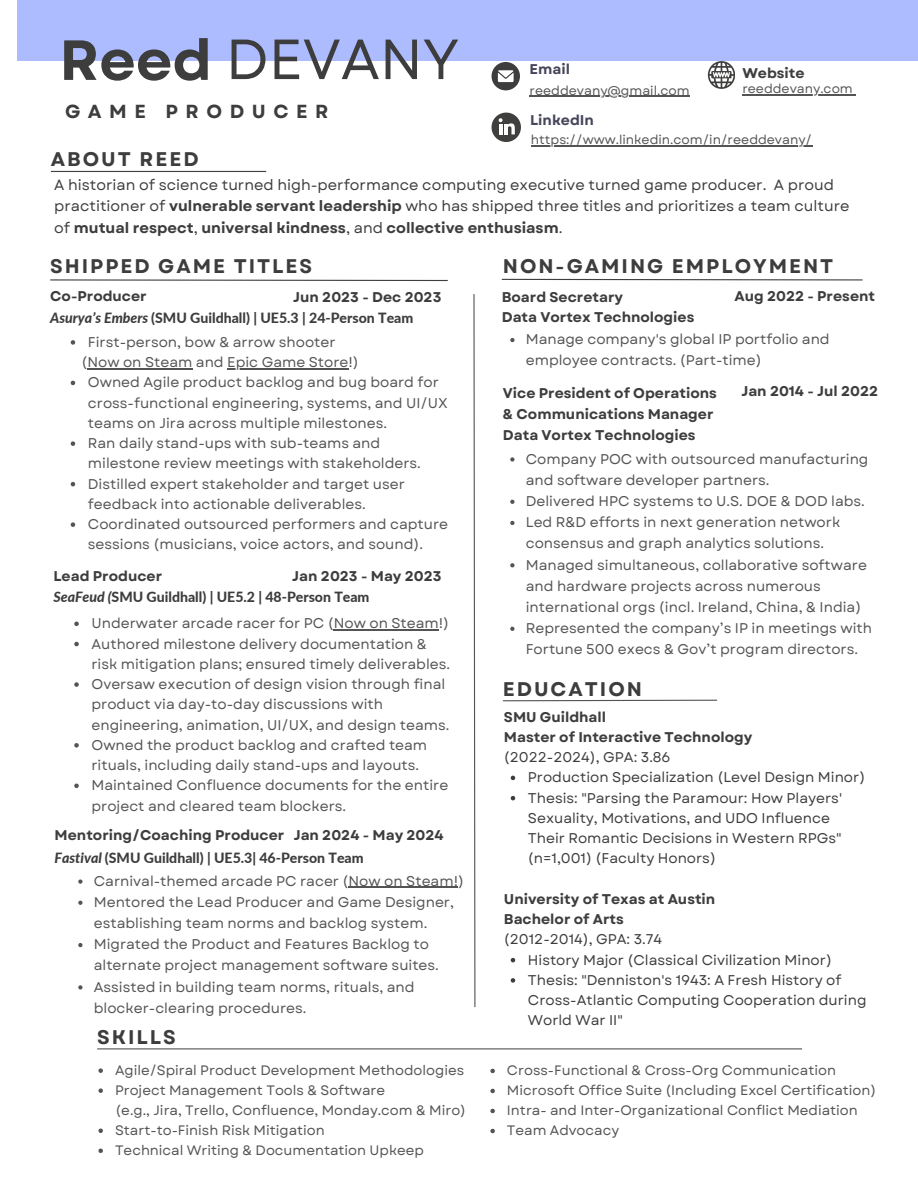
<style>
.page{position:relative;width:918px;height:1188px;background:#fff}
.page>*{position:absolute;margin:0;border:0;box-sizing:border-box;transform-origin:0 0}
.t1{font:56.4px "Garet";color:#3d3d3d}
.t2{font:700 19.8px "Garet";letter-spacing:.1em;color:#3d3d3d}
.t3{font:700 18.9px "Garet";letter-spacing:.4em;color:#3d3d3d}
.t4{font:14.85px/21.3px "Garet";color:#3d3d3d}
.t5{font:14.1px/20.2px "Garet";color:#545454}
.t6{font:700 14.1px/20.2px "Garet";color:#3d3d3d}
.t7{font:14.1px/20.2px "Garet";color:#3d3d3d}
.t8{font:800 14.1px "Lato";color:#3d3d3d}
.t9{font:700 14.1px "Garet";color:#46465b}
.t10{font:13.65px "Garet";color:#545454}
.t11{font:12.75px "Garet";color:#545454}
.s1{font-weight:700}
.s2{font-style:italic}
.s3{font-weight:400}
</style>
<div class="page">
<div style="left:17px;top:0;width:901px;height:60px;background:#acbcff"></div>
<svg style="left:473px;top:294px;width:3px;height:714px"></svg>
<div style="left:492px;top:62px;width:28px;height:28px;background:#3d3d3d;border-radius:50%"></div>
<svg style="left:498px;top:70px;width:16px;height:12px"></svg>
<hr style="left:530px;top:96px;width:160px;height:1px;background:#545454">
<svg style="left:492px;top:113px;width:29px;height:29px"></svg>
<hr style="left:51px;top:171px;width:215px;height:1px;background:#3f3f3e">
<svg style="left:708px;top:61px;width:27px;height:28px"></svg>
<hr style="left:742px;top:94px;width:111px;height:1px;background:#545454">
<svg style="left:50px;top:279px;width:398px;height:3px"></svg>
<svg style="left:74px;top:622px;width:5px;height:4px"></svg>
<hr style="left:334px;top:629px;width:105px;height:2px;background:#545454">
<svg style="left:74px;top:642px;width:5px;height:4px"></svg>
<svg style="left:74px;top:682px;width:5px;height:5px"></svg>
<svg style="left:74px;top:743px;width:5px;height:5px"></svg>
<svg style="left:74px;top:784px;width:5px;height:4px"></svg>
<svg style="left:78px;top:879px;width:5px;height:5px"></svg>
<hr style="left:349px;top:887px;width:109px;height:1px;background:#545454">
<svg style="left:78px;top:901px;width:5px;height:4px"></svg>
<svg style="left:78px;top:943px;width:5px;height:4px"></svg>
<svg style="left:78px;top:985px;width:5px;height:5px"></svg>
<svg style="left:71px;top:340px;width:4px;height:5px"></svg>
<hr style="left:87px;top:368px;width:105px;height:1px;background:#545454">
<hr style="left:227px;top:368px;width:122px;height:1px;background:#545454">
<svg style="left:71px;top:381px;width:4px;height:4px"></svg>
<svg style="left:71px;top:441px;width:4px;height:5px"></svg>
<svg style="left:71px;top:482px;width:4px;height:4px"></svg>
<svg style="left:71px;top:522px;width:4px;height:5px"></svg>
<hr style="left:531px;top:145px;width:281px;height:1px;background:#545454">
<hr style="left:97px;top:1048px;width:705px;height:1px;background:#545454">
<svg style="left:98px;top:1068px;width:5px;height:5px"></svg>
<svg style="left:98px;top:1088px;width:5px;height:5px"></svg>
<svg style="left:98px;top:1129px;width:5px;height:4px"></svg>
<svg style="left:98px;top:1149px;width:5px;height:4px"></svg>
<svg style="left:502px;top:699px;width:216px;height:3px"></svg>
<svg style="left:501px;top:278px;width:362px;height:3px"></svg>
<svg style="left:510px;top:338px;width:5px;height:4px"></svg>
<svg style="left:510px;top:457px;width:4px;height:5px"></svg>
<svg style="left:510px;top:500px;width:4px;height:4px"></svg>
<svg style="left:510px;top:521px;width:4px;height:4px"></svg>
<svg style="left:510px;top:563px;width:4px;height:4px"></svg>
<svg style="left:510px;top:627px;width:4px;height:4px"></svg>
<svg style="left:511px;top:776px;width:4px;height:4px"></svg>
<svg style="left:511px;top:796px;width:4px;height:4px"></svg>
<svg style="left:511px;top:958px;width:4px;height:4px"></svg>
<svg style="left:511px;top:978px;width:4px;height:5px"></svg>
<svg style="left:490px;top:1069px;width:5px;height:4px"></svg>
<svg style="left:490px;top:1089px;width:5px;height:4px"></svg>
<svg style="left:490px;top:1109px;width:5px;height:4px"></svg>
<svg style="left:490px;top:1129px;width:5px;height:4px"></svg>
<p class="t1" style="left:59px;top:19px;width:401px"><span class="s1">Reed</span> DEVANY</p>
<h3 class="t3" style="left:65px;top:98px;width:265px">GAME PRODUCER</h3>
<h1 class="t9" style="left:530px;top:59px;width:42px">Email</h1>
<h2 class="t11" style="left:530px;top:81px;width:162px">reeddevany@gmail.com</h2>
<p class="t6" style="left:742px;top:63px;width:64px">Website</p>
<p class="t11" style="left:742px;top:80px;width:112px">reeddevany.com</p>
<p class="t9" style="left:530px;top:109px;width:65px">LinkedIn</p>
<p class="t11" style="left:531px;top:130px;width:283px">https://www.linkedin.com/in/reeddevany/</p>
<p class="t2" style="left:51px;top:144px;width:149px">ABOUT REED</p>
<h4 class="t4" style="left:54px;top:174px;width:797px">A historian of science turned high-performance computing executive turned game producer. A proud practitioner of <span class="s1">vulnerable servant leadership</span> who has shipped three titles and prioritizes a team culture of <span class="s1">mutual respect</span>, <span class="s1">universal kindness</span>, and <span class="s1">collective enthusiasm</span>.</h4>
<p class="t2" style="left:50px;top:252px;width:263px">SHIPPED GAME TITLES</p>
<p class="t6" style="left:50px;top:286px;width:98px">Co-Producer</p>
<p class="t6" style="left:293px;top:287px;width:150px">Jun 2023 - Dec 2023</p>
<h4 class="t5" style="left:88px;top:332px;width:249px">First-person, bow &amp; arrow shooter</h4>
<p class="t5" style="left:81px;top:352px;width:279px">(Now on Steam and Epic Game Store!)</p>
<p class="t5" style="left:88px;top:372px;width:361px">Owned Agile product backlog and bug board for cross-functional engineering, systems, and UI/UX teams on Jira across multiple milestones.<br>Ran daily stand-ups with sub-teams and</p>
<p class="t5" style="left:88px;top:453px;width:335px">milestone review meetings with stakeholders.<br>Distilled expert stakeholder and target user</p>
<p class="t5" style="left:88px;top:494px;width:362px">feedback into actionable deliverables.<br>Coordinated outsourced performers and capture</p>
<p class="t5" style="left:88px;top:534px;width:337px">sessions (musicians, voice actors, and sound).</p>
<p class="t8" style="left:50px;top:309px;width:365px"><span class="s2">Asurya’s Embers</span> (SMU Guildhall) | UE5.3 | 24-Person Team</p>
<p class="t6" style="left:53px;top:566px;width:110px">Lead Producer</p>
<h3 class="t6" style="left:292px;top:566px;width:151px">Jan 2023 - May 2023</h3>
<h5 class="t5" style="left:92px;top:613px;width:359px">Underwater arcade racer for PC (Now on Steam!)</h5>
<h3 class="t5" style="left:92px;top:634px;width:360px">Authored milestone delivery documentation &amp; risk mitigation plans; ensured timely deliverables.</h3>
<h3 class="t5" style="left:92px;top:674px;width:359px">Oversaw execution of design vision through final product via day-to-day discussions with engineering, animation, UI/UX, and design teams.</h3>
<h4 class="t5" style="left:92px;top:735px;width:337px">Owned the product backlog and crafted team rituals, including daily stand-ups and layouts.</h4>
<p class="t5" style="left:92px;top:775px;width:358px">Maintained Confluence documents for the entire project and cleared team blockers.</p>
<p class="t8" style="left:55px;top:849px;width:311px"><span class="s2">Fastival</span> (SMU Guildhall) | UE5.3| 46-Person Team</p>
<p class="t8" style="left:53px;top:588px;width:318px"><span class="s2">SeaFeud (</span>SMU Guildhall) | UE5.2 | 48-Person Team</p>
<p class="t6" style="left:55px;top:825px;width:231px">Mentoring/Coaching Producer</p>
<p class="t6" style="left:294px;top:825px;width:152px">Jan 2024 - May 2024</p>
<p class="t5" style="left:94px;top:871px;width:372px">Carnival-themed arcade PC racer (Now on Steam!)</p>
<h5 class="t5" style="left:94px;top:892px;width:362px;line-height:21.1px">Mentored the Lead Producer and Game Designer, establishing team norms and backlog system.</h5>
<p class="t5" style="left:94px;top:934px;width:347px;line-height:21.1px">Migrated the Product and Features Backlog to alternate project management software suites.</p>
<p class="t5" style="left:94px;top:976px;width:322px;line-height:21.1px">Assisted in building team norms, rituals, and blocker-clearing procedures.</p>
<p class="t2" style="left:97px;top:1023px;width:80px">SKILLS</p>
<p class="t10" style="left:115px;top:1061px;width:351px">Agile/Spiral Product Development Methodologies</p>
<p class="t10" style="left:115px;top:1081px;width:272px">Project Management Tools &amp; Software</p>
<p class="t10" style="left:116px;top:1101px;width:352px">(e.g., Jira, Trello, Confluence, Monday.com &amp; Miro)</p>
<p class="t10" style="left:115px;top:1121px;width:211px">Start-to-Finish Risk Mitigation</p>
<p class="t10" style="left:115px;top:1141px;width:310px">Technical Writing &amp; Documentation Upkeep</p>
<p class="t2" style="left:503px;top:252px;width:332px">NON-GAMING EMPLOYMENT</p>
<h3 class="t6" style="left:502px;top:287px;width:194px">Board Secretary<br>Data Vortex Technologies</h3>
<h5 class="t6" style="left:734px;top:286px;width:142px">Aug 2022 - Present</h5>
<p class="t5" style="left:526px;top:329px;width:305px;line-height:21.1px">Manage company's global IP portfolio and employee contracts. (Part-time)</p>
<p class="t6" style="left:503px;top:382px;width:216px;line-height:21.1px">Vice President of Operations &amp; Communications Manager</p>
<h5 class="t6" style="left:503px;top:425px;width:194px">Data Vortex Technologies</h5>
<p class="t6" style="left:741px;top:381px;width:138px">Jan 2014 - Jul 2022</p>
<p class="t5" style="left:526px;top:448px;width:344px;line-height:21.1px">Company POC with outsourced manufacturing and software developer partners.</p>
<p class="t5" style="left:526px;top:491px;width:341px">Delivered HPC systems to U.S. DOE &amp; DOD labs.</p>
<p class="t5" style="left:526px;top:512px;width:316px;line-height:21.1px">Led R&amp;D efforts in next generation network consensus and graph analytics solutions.</p>
<p class="t5" style="left:526px;top:554px;width:343px;line-height:21.1px">Managed simultaneous, collaborative software and hardware projects across numerous international orgs (incl. Ireland, China, &amp; India)</p>
<p class="t5" style="left:526px;top:618px;width:348px;line-height:21.1px">Represented the company’s IP in meetings with<br>Fortune 500 execs &amp; Gov’t program directors.</p>
<p class="t2" style="left:503px;top:675px;width:141px">EDUCATION</p>
<p class="t6" style="left:504px;top:707px;width:250px">SMU Guildhall<br>Master of Interactive Technology <span class="s3">(2022-2024), GPA: 3.86</span></p>
<p class="t7" style="left:528px;top:767px;width:339px">Production Specialization (Level Design Minor)</p>
<p class="t7" style="left:528px;top:788px;width:316px">Thesis: "Parsing the Paramour: How Players' Sexuality, Motivations, and UDO Influence Their Romantic Decisions in Western RPGs" (n=1,001) (Faculty Honors)</p>
<h3 class="t6" style="left:504px;top:889px;width:213px">University of Texas at Austin<br>Bachelor of Arts <span class="s3">(2012-2014), GPA: 3.74</span></h3>
<p class="t7" style="left:528px;top:950px;width:306px">History Major (Classical Civilization Minor)</p>
<p class="t7" style="left:528px;top:970px;width:340px">Thesis: "Denniston's 1943: A Fresh History of<br>Cross-Atlantic Computing Cooperation during<br>World War II"</p>
<h5 class="t10" style="left:507px;top:1061px;width:331px">Cross-Functional &amp; Cross-Org Communication</h5>
<p class="t10" style="left:507px;top:1081px;width:371px">Microsoft Office Suite (Including Excel Certification)</p>
<p class="t10" style="left:507px;top:1101px;width:352px">Intra- and Inter-Organizational Conflict Mediation</p>
<p class="t10" style="left:507px;top:1121px;width:114px">Team Advocacy</p>
</div>
